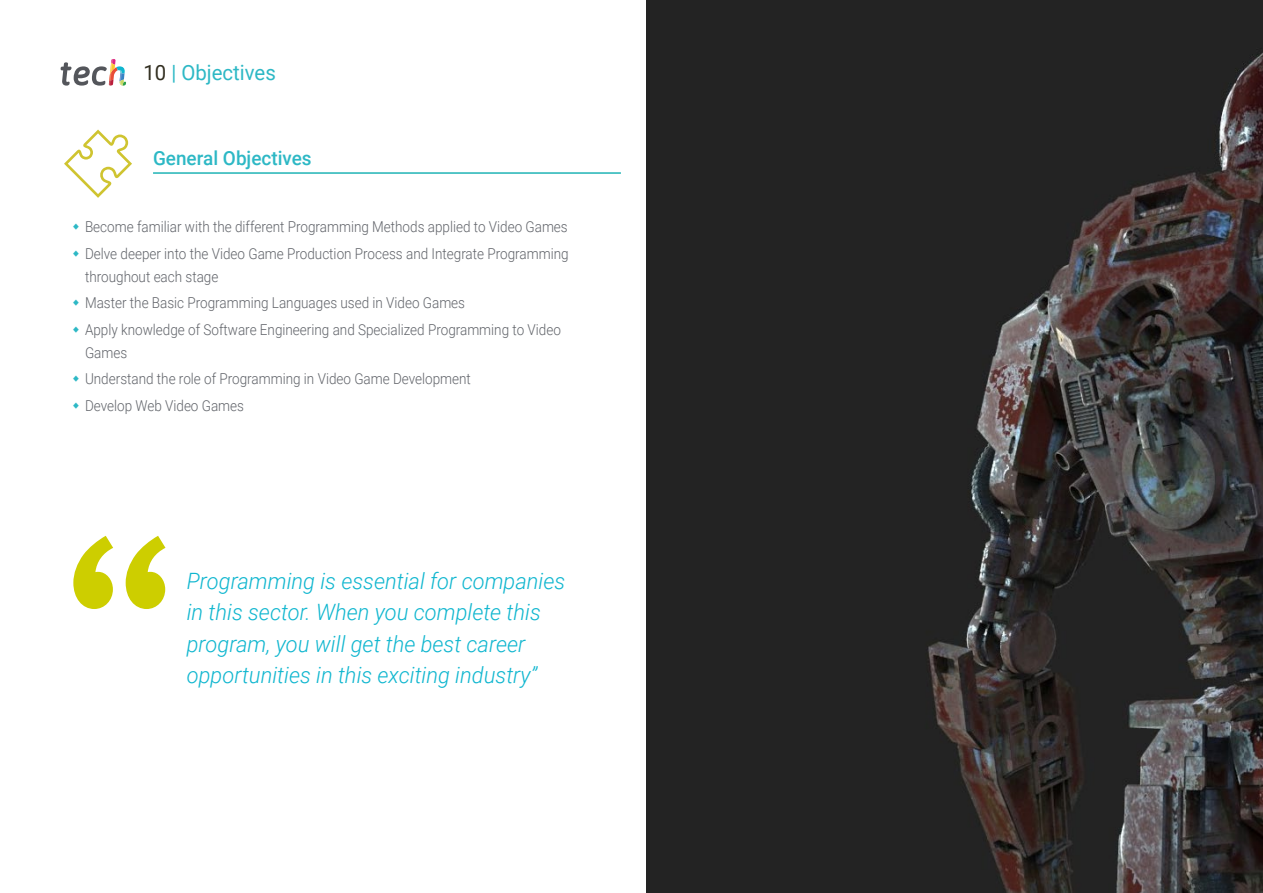
<style>
.page{position:relative;width:1263px;height:893px;background:#fff}
.page>*{position:absolute;margin:0;border:0;box-sizing:border-box;transform-origin:0 0}
.t1{font:italic 300 22.5px/31.5px "Roboto";color:#0fb6cf}
.t2{font:21px "Roboto";color:#2db8c5}
.t3{font:500 19.5px "Roboto";color:#2db8c5}
.t4{font:300 15px/26.7px "Roboto";color:#61646a;scale:.9 1}
.s1{color:#312e20}
</style>
<div class="page">
<hr style="left:153px;top:173px;width:468px;height:1px;background:#2db8c5">
<svg style="left:64px;top:130px;width:68px;height:68px"></svg>
<svg style="left:61px;top:59px;width:65px;height:27px"></svg>
<svg style="left:73px;top:536px;width:92px;height:73px"></svg>
<img style="left:646px;top:0;width:617px;height:893px">
<h2 class="t2" style="left:144px;top:57px;width:134px"><span class="s1">10</span> | Objectives</h2>
<h3 class="t3" style="left:153px;top:144px;width:160px">General Objectives</h3>
<p class="t4" style="left:85px;top:213px;width:539px">Become familiar with the different Programming Methods applied to Video Games<br>Delve deeper into the Video Game Production Process and Integrate Programming</p>
<p class="t4" style="left:85px;top:262px;width:530px">throughout each stage<br>Master the Basic Programming Languages used in Video Games<br>Apply knowledge of Software Engineering and Specialized Programming to Video</p>
<p class="t4" style="left:85px;top:338px;width:430px">Games<br>Understand the role of Programming in Video Game Development<br>Develop Web Video Games</p>
<h1 class="t1" style="left:187px;top:564px;width:380px">Programming is essential for companies in this sector. When you complete this program, you will get the best career opportunities in this exciting industry”</h1>
</div>
